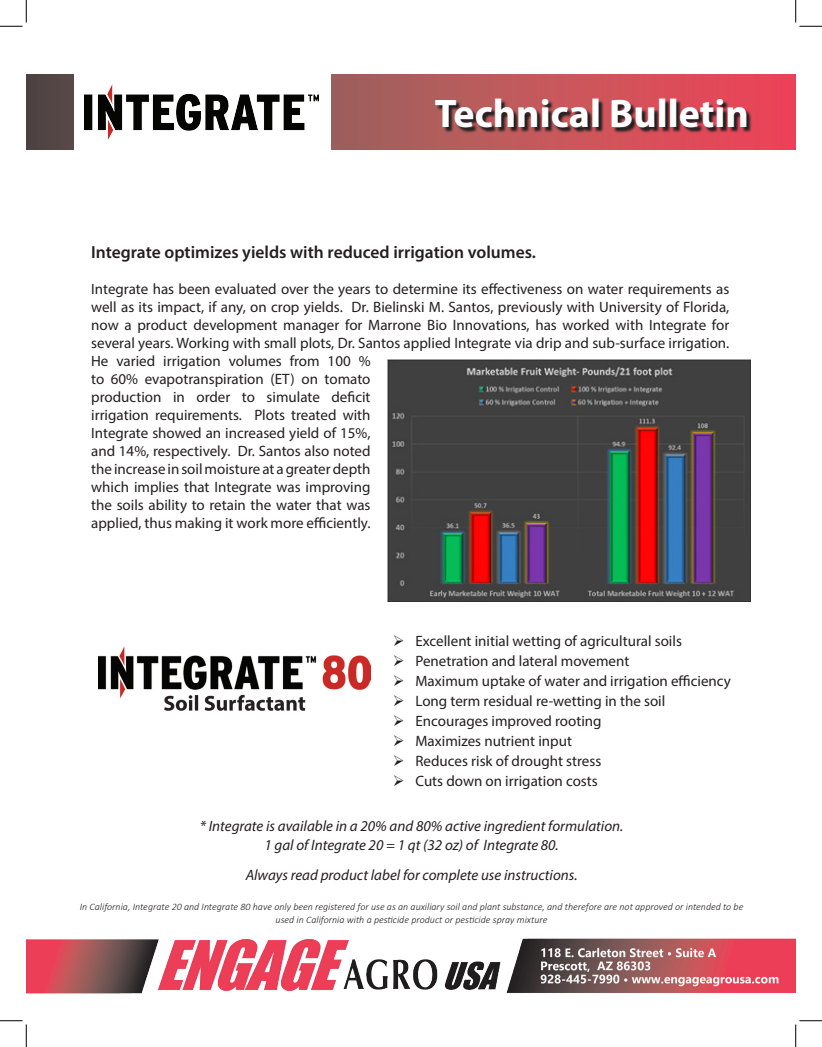
<style>
.page{position:relative;width:822px;height:1047px;background:#fff}
.page>*{position:absolute;margin:0;border:0;box-sizing:border-box;transform-origin:0 0}
.t1{font:700 40px "Myriad Pro";color:#fff}
.t2{font:600 17.5px "Myriad Pro";color:#231f20}
.t3{font:15px/18px "Myriad Pro";color:#231f20}
.t4{font:italic 15px "Myriad Pro";color:#231f20}
.t5{font:italic 300 10px/12.5px "Calibri";color:#231f20;text-align:center}
</style>
<div class="page">
<img style="left:26px;top:938px;width:769px;height:55px">
<svg style="left:26px;top:74px;width:769px;height:76px;background:#b55358"></svg>
<div style="left:75px;top:49px;width:256px;height:128px;background:#fff"></div>
<img style="left:85px;top:84px;width:234px;height:55px">
<svg style="left:436px;top:100px;width:316px;height:33px;background:#8c3f43"></svg>
<img style="left:387px;top:359px;width:362px;height:242px">
<img style="left:99px;top:646px;width:271px;height:65px">
<svg style="left:0;top:0;width:27px;height:27px"></svg>
<svg style="left:0;top:1020px;width:27px;height:26px"></svg>
<svg style="left:795px;top:0;width:26px;height:27px"></svg>
<svg style="left:795px;top:1020px;width:26px;height:26px"></svg>
<p class="t1" style="left:435px;top:87px;width:315px">Technical Bulletin</p>
<p class="t2" style="left:91px;top:241px;width:446px">Integrate optimizes yields with reduced irrigation volumes.</p>
<p class="t3" style="left:91px;top:280px;width:639px">Integrate has been evaluated over the years to determine its effectiveness on water requirements as well as its impact, if any, on crop yields. Dr. Bielinski M. Santos, previously with University of Florida, now a product development manager for Marrone Bio Innovations, has worked with Integrate for several years. Working with small plots, Dr. Santos applied Integrate via drip and sub-surface irrigation.<br>He varied irrigation volumes from 100 %<br>to 60% evapotranspiration (ET) on tomato<br>production in order to simulate deficit<br>irrigation requirements. Plots treated with<br>Integrate showed an increased yield of 15%,<br>and 14%, respectively. Dr. Santos also noted<br>the increase in soil moisture at a greater depth<br>which implies that Integrate was improving<br>the soils ability to retain the water that was<br>applied, thus making it work more efficiently.</p>
<p class="t3" style="left:415px;top:631px;width:268px">Excellent initial wetting of agricultural soils</p>
<p class="t3" style="left:415px;top:651px;width:215px">Penetration and lateral movement</p>
<p class="t3" style="left:415px;top:671px;width:317px">Maximum uptake of water and irrigation efficiency</p>
<p class="t3" style="left:415px;top:691px;width:251px">Long term residual re-wetting in the soil</p>
<p class="t3" style="left:415px;top:711px;width:187px">Encourages improved rooting</p>
<p class="t3" style="left:415px;top:731px;width:158px">Maximizes nutrient input</p>
<p class="t3" style="left:415px;top:751px;width:187px">Reduces risk of drought stress</p>
<p class="t3" style="left:415px;top:771px;width:184px">Cuts down on irrigation costs</p>
<p class="t4" style="left:200px;top:816px;width:425px">* Integrate is available in a 20% and 80% active ingredient formulation.</p>
<p class="t4" style="left:264px;top:835px;width:296px">1 gal of Integrate 20 = 1 qt (32 oz) of Integrate 80.</p>
<p class="t4" style="left:245px;top:865px;width:333px">Always read product label for complete use instructions.</p>
<p class="t5" style="left:80px;top:900px;width:664px">In California, Integrate 20 and Integrate 80 have only been registered for use as an auxiliary soil and plant substance, and therefore are not approved or intended to be used in California with a pesticide product or pesticide spray mixture</p>
</div>
